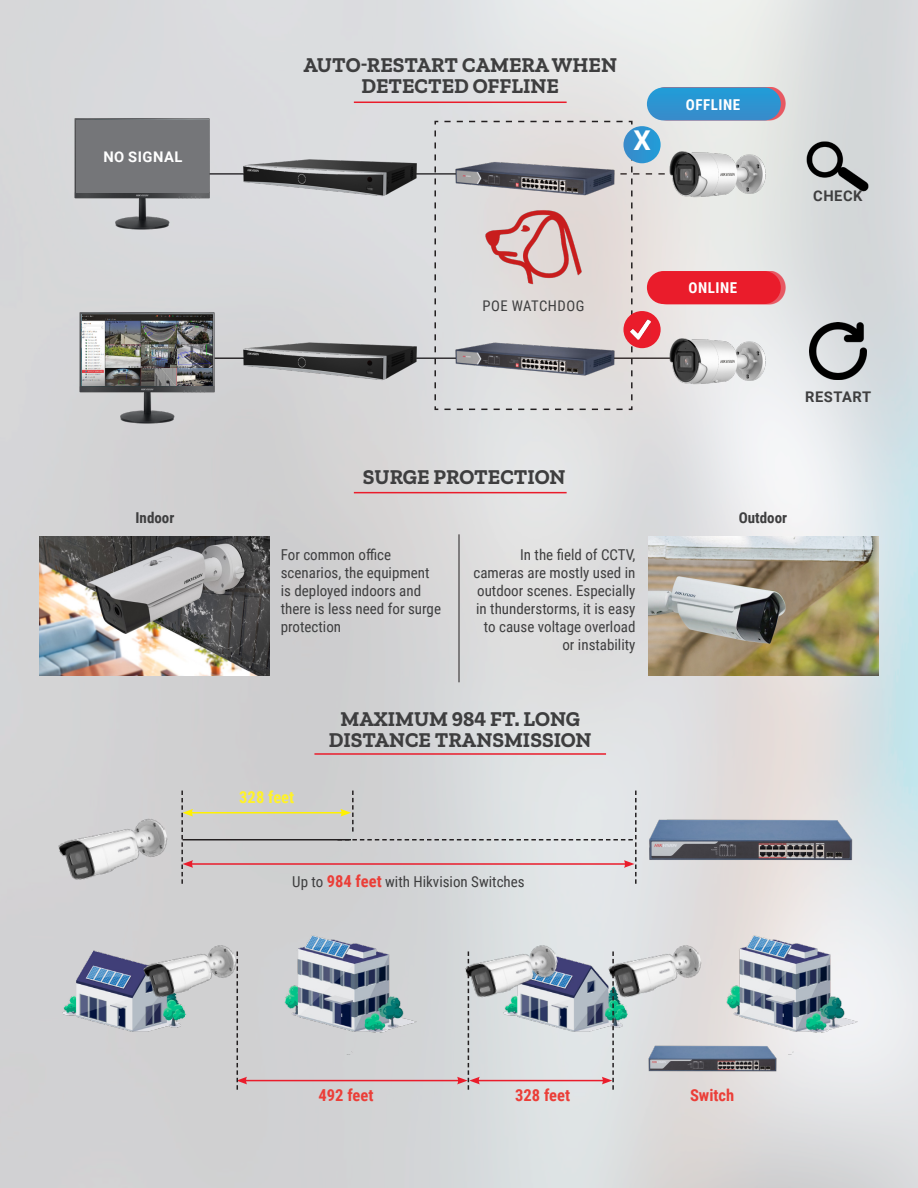
<style>
.page{position:relative;width:918px;height:1188px;background:#fff}
.page>*{position:absolute;margin:0;border:0;box-sizing:border-box;transform-origin:0 0}
.t1{font:700 27.3px "Roboto";color:#fff}
.t2{font:700 21px/21px "Zilla Slab";color:#3e3e3f;text-align:center}
.t3{font:700 16.5px "Roboto Condensed";color:#eb3e38}
.t4{font:700 16.5px "Roboto Condensed";color:#fff229}
.t5{font:15px/18px "Roboto Condensed";color:#3e3e3f}
.t6{font:700 15px "Roboto Condensed";color:#3e3e3f}
.t7{font:700 15px "Roboto Condensed";letter-spacing:.035em;color:#fff}
.t8{font:700 14.7px "Roboto";letter-spacing:.035em;color:#3e3e3f}
.t9{font:14.7px "Roboto Condensed";letter-spacing:.035em;color:#3e3e3f}
.t10{font:700 14.7px "Roboto";letter-spacing:.035em;color:#fff}
.s1{font-weight:700;font-size:16.5px;color:#eb3e38}
</style>
<div class="page">
<img style="left:0;top:0;width:918px;height:1188px">
<hr style="left:354px;top:102px;width:213px;height:1px;background:#ea1c2b">
<hr style="left:314px;top:753px;width:292px;height:2px;background:#ea1c2b">
<hr style="left:354px;top:492px;width:213px;height:1px;background:#ea1c2b">
<img style="left:45px;top:925px;width:162px;height:129px">
<img style="left:266px;top:925px;width:162px;height:129px">
<img style="left:487px;top:925px;width:161px;height:129px">
<img style="left:707px;top:925px;width:162px;height:129px">
<img style="left:40px;top:537px;width:230px;height:139px">
<img style="left:648px;top:537px;width:230px;height:139px">
<hr style="left:459px;top:534px;width:1px;height:148px;background:#231f20">
<img style="left:74px;top:106px;width:136px;height:135px">
<img style="left:243px;top:153px;width:173px;height:45px">
<img style="left:794px;top:123px;width:88px;height:75px">
<img style="left:810px;top:323px;width:56px;height:56px">
<img style="left:690px;top:126px;width:76px;height:96px">
<img style="left:669px;top:313px;width:97px;height:96px">
<img style="left:243px;top:336px;width:173px;height:46px">
<img style="left:79px;top:300px;width:136px;height:135px">
<div style="left:651px;top:87px;width:134px;height:34px;background:#ea1c2b;opacity:.7"></div>
<div style="left:647px;top:87px;width:134px;height:33px;background:#2d94d1;border-radius:16px"></div>
<div style="left:651px;top:271px;width:134px;height:33px;background:#ea1c2b;opacity:.7"></div>
<div style="left:647px;top:271px;width:134px;height:33px;background:#ea1c2b;border-radius:16px"></div>
<svg style="left:633px;top:121px;width:57px;height:282px;background:#d4bebe"></svg>
<svg style="left:434px;top:120px;width:199px;height:291px;background:#c7c5c6"></svg>
<div style="left:77px;top:120px;width:132px;height:72px;background:#757679"></div>
<img style="left:82px;top:315px;width:131px;height:71px">
<svg style="left:623px;top:126px;width:38px;height:37px"></svg>
<div style="left:623px;top:311px;width:38px;height:37px;background:#ea1c2b;border-radius:50%"></div>
<img style="left:631px;top:320px;width:20px;height:20px">
<img style="left:476px;top:191px;width:114px;height:98px">
<img style="left:49px;top:783px;width:132px;height:133px">
<img style="left:135px;top:915px;width:113px;height:112px">
<img style="left:457px;top:915px;width:113px;height:112px">
<img style="left:600px;top:915px;width:113px;height:112px">
<img style="left:637px;top:794px;width:235px;height:87px">
<img style="left:636px;top:1029px;width:153px;height:55px">
<hr style="left:191px;top:863px;width:435px;height:2px;background:#ea1c2b">
<hr style="left:191px;top:812px;width:152px;height:1px;background:#fff101">
<hr style="left:245px;top:1080px;width:214px;height:1px;background:#ea1c2b">
<hr style="left:477px;top:1080px;width:127px;height:1px;background:#ea1c2b">
<hr style="left:183px;top:839px;width:168px;height:1px;background:#231f20">
<svg style="left:181px;top:791px;width:12px;height:93px"></svg>
<svg style="left:237px;top:951px;width:10px;height:139px"></svg>
<svg style="left:457px;top:951px;width:23px;height:139px;background:#c2c0c2"></svg>
<svg style="left:602px;top:951px;width:12px;height:139px;background:#afbdbd"></svg>
<svg style="left:338px;top:791px;width:299px;height:93px;background:#d7d6d8"></svg>
<p class="t10" style="left:103px;top:146px;width:81px">NO SIGNAL</p>
<p class="t2" style="left:303px;top:54px;width:315px">AUTO-RESTART CAMERA WHEN<br>DETECTED OFFLINE</p>
<p class="t1" style="left:633px;top:122px;width:19px">X</p>
<p class="t7" style="left:686px;top:94px;width:56px">OFFLINE</p>
<p class="t8" style="left:813px;top:186px;width:51px">CHECK</p>
<p class="t9" style="left:482px;top:295px;width:104px">POE WATCHDOG</p>
<p class="t7" style="left:689px;top:277px;width:50px">ONLINE</p>
<p class="t8" style="left:805px;top:386px;width:68px">RESTART</p>
<p class="t2" style="left:363px;top:467px;width:204px">SURGE PROTECTION</p>
<p class="t6" style="left:136px;top:508px;width:40px">Indoor</p>
<p class="t6" style="left:739px;top:508px;width:50px">Outdoor</p>
<p class="t5" style="left:281px;top:545px;width:162px">For common office scenarios, the equipment is deployed indoors and there is less need for surge protection</p>
<p class="t5" style="left:473px;top:545px;width:164px;text-align:right">In the field of CCTV, cameras are mostly used in outdoor scenes. Especially in thunderstorms, it is easy to cause voltage overload or instability</p>
<p class="t4" style="left:239px;top:786px;width:56px">328 feet</p>
<p class="t2" style="left:329px;top:708px;width:264px">MAXIMUM 984 FT. LONG<br>DISTANCE TRANSMISSION</p>
<p class="t5" style="left:292px;top:873px;width:234px">Up to <span class="s1">984 feet</span> with Hikvision Switches</p>
<p class="t3" style="left:319px;top:1084px;width:56px">492 feet</p>
<p class="t3" style="left:515px;top:1084px;width:56px">328 feet</p>
<p class="t3" style="left:690px;top:1084px;width:46px">Switch</p>
</div>
